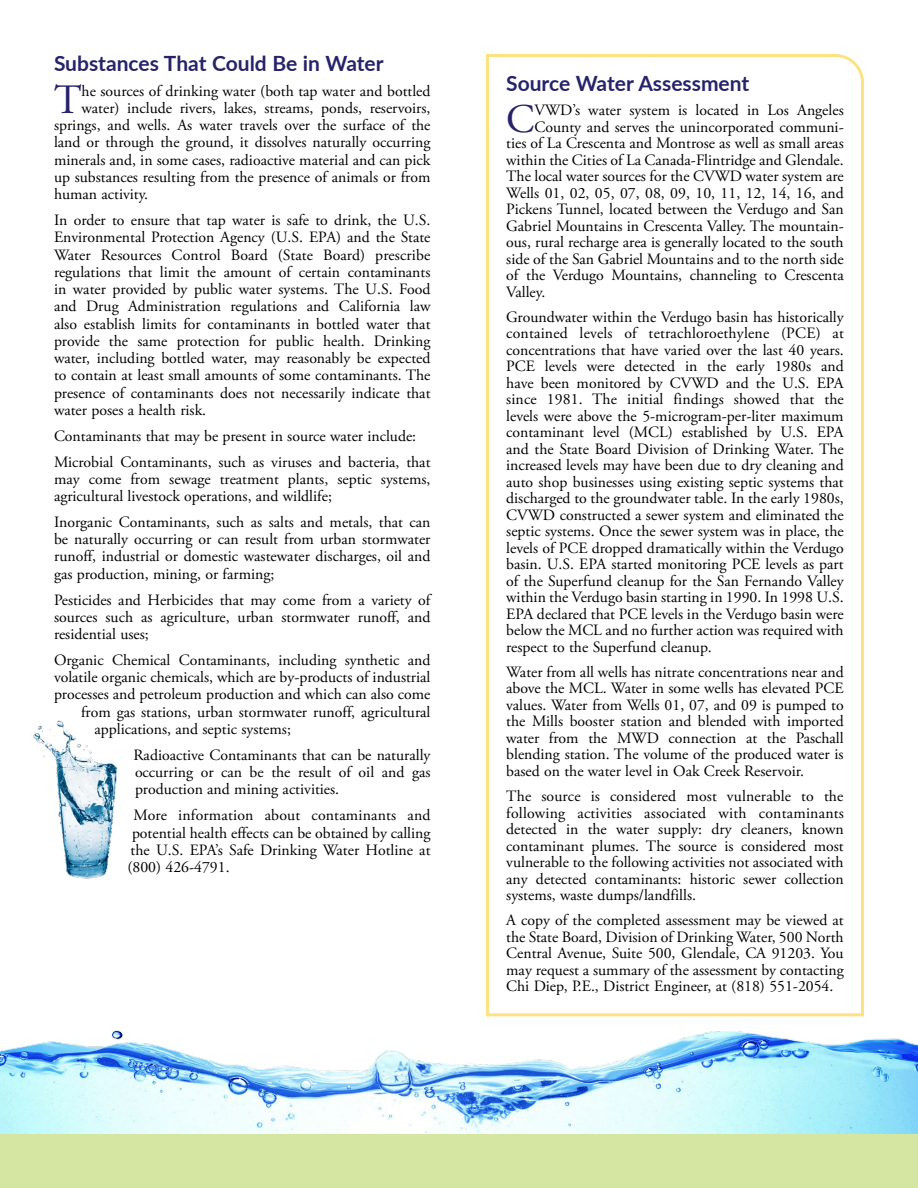
<style>
.page{position:relative;width:918px;height:1188px;background:#fff}
.page>*{position:absolute;margin:0;border:0;box-sizing:border-box;transform-origin:0 0}
.First_Paragraph_23{font:41.7px "Adobe Garamond Pro";color:#27236a}
.First_Paragraph_23-2{font:40.65px "Adobe Garamond Pro";color:#27236a}
.Article_Head_23_Blue{font:700 21px "Lato";color:#27236a}
.Paragraphs_23{font:15.75px/16.5px "Adobe Garamond Pro";color:#000;text-align:justify}
.First_Paragraph_23-3{font:15.75px "Adobe Garamond Pro";color:#000}
</style>
<div class="page">
<img style="left:0;top:1030px;width:918px;height:104px">
<div style="left:0;top:1134px;width:918px;height:54px;background:#d5e6a3"></div>
<img style="left:30px;top:721px;width:87px;height:158px">
<svg style="left:486px;top:54px;width:378px;height:963px"></svg>
<p class="Article_Head_23_Blue" style="left:54px;top:48px;width:331px">Substances That Could Be in Water</p>
<p class="First_Paragraph_23" style="left:54px;top:75px;width:29px">T</p>
<p class="First_Paragraph_23-3" style="left:82px;top:81px;width:350px">he sources of drinking water (both tap water and bottled</p>
<p class="First_Paragraph_23-3" style="left:82px;top:98px;width:350px">water) include rivers, lakes, streams, ponds, reservoirs,</p>
<p class="First_Paragraph_23-3" style="left:54px;top:116px;width:378px">springs, and wells. As water travels over the surface of the</p>
<p class="First_Paragraph_23-3" style="left:54px;top:133px;width:378px">land or through the ground, it dissolves naturally occurring</p>
<p class="First_Paragraph_23-3" style="left:54px;top:150px;width:378px">minerals and, in some cases, radioactive material and can pick</p>
<p class="First_Paragraph_23-3" style="left:54px;top:167px;width:378px">up substances resulting from the presence of animals or from</p>
<p class="First_Paragraph_23-3" style="left:54px;top:185px;width:96px">human activity.</p>
<p class="Paragraphs_23" style="left:54px;top:212px;width:378px;line-height:17.2px">In order to ensure that tap water is safe to drink, the U.S.<br>Environmental Protection Agency (U.S. EPA) and the State Water Resources Control Board (State Board) prescribe regulations that limit the amount of certain contaminants in water provided by public water systems. The U.S. Food and Drug Administration regulations and California law also establish limits for contaminants in bottled water that provide the same protection for public health. Drinking water, including bottled water, may reasonably be expected to contain at least small amounts of some contaminants. The presence of contaminants does not necessarily indicate that water poses a health risk.</p>
<p class="Paragraphs_23" style="left:54px;top:428px;width:364px">Contaminants that may be present in source water include:</p>
<p class="Paragraphs_23" style="left:54px;top:454px;width:378px;line-height:17.2px">Microbial Contaminants, such as viruses and bacteria, that may come from sewage treatment plants, septic systems, agricultural livestock operations, and wildlife;</p>
<p class="Paragraphs_23" style="left:54px;top:514px;width:378px;line-height:17.2px">Inorganic Contaminants, such as salts and metals, that can be naturally occurring or can result from urban stormwater runoff, industrial or domestic wastewater discharges, oil and gas production, mining, or farming;</p>
<p class="Paragraphs_23" style="left:54px;top:592px;width:378px;line-height:17.2px">Pesticides and Herbicides that may come from a variety of sources such as agriculture, urban stormwater runoff, and residential uses;</p>
<p class="Paragraphs_23" style="left:54px;top:652px;width:378px">Organic Chemical Contaminants, including synthetic and</p>
<p class="Paragraphs_23" style="left:54px;top:670px;width:378px">volatile organic chemicals, which are by-products of industrial</p>
<p class="Paragraphs_23" style="left:54px;top:687px;width:378px">processes and petroleum production and which can also come</p>
<p class="Paragraphs_23" style="left:81px;top:704px;width:351px">from gas stations, urban stormwater runoff, agricultural</p>
<p class="Paragraphs_23" style="left:94px;top:721px;width:198px">applications, and septic systems;</p>
<p class="Paragraphs_23" style="left:134px;top:747px;width:299px;line-height:17.2px">Radioactive Contaminants that can be naturally occurring or can be the result of oil and gas production and mining activities.</p>
<p class="Paragraphs_23" style="left:128px;top:807px;width:305px;line-height:17.2px;text-indent:6px">More information about contaminants and potential health effects can be obtained by calling the U.S. EPA’s Safe Drinking Water Hotline at (800) 426-4791.</p>
<p class="Article_Head_23_Blue" style="left:506px;top:68px;width:245px">Source Water Assessment</p>
<p class="First_Paragraph_23-2" style="left:506px;top:94px;width:30px">C</p>
<p class="First_Paragraph_23-3" style="left:535px;top:101px;width:311px">VWD’s water system is located in Los Angeles</p>
<p class="First_Paragraph_23-3" style="left:535px;top:117px;width:311px">County and serves the unincorporated communi-</p>
<p class="First_Paragraph_23-3" style="left:506px;top:134px;width:339px">ties of La Crescenta and Montrose as well as small areas</p>
<p class="First_Paragraph_23-3" style="left:506px;top:150px;width:339px">within the Cities of La Canada-Flintridge and Glendale.</p>
<p class="First_Paragraph_23-3" style="left:506px;top:167px;width:339px">The local water sources for the CVWD water system are</p>
<p class="First_Paragraph_23-3" style="left:506px;top:183px;width:339px">Wells 01, 02, 05, 07, 08, 09, 10, 11, 12, 14, 16, and</p>
<p class="First_Paragraph_23-3" style="left:506px;top:200px;width:339px">Pickens Tunnel, located between the Verdugo and San</p>
<p class="First_Paragraph_23-3" style="left:506px;top:216px;width:339px">Gabriel Mountains in Crescenta Valley. The mountain-</p>
<p class="First_Paragraph_23-3" style="left:506px;top:233px;width:339px">ous, rural recharge area is generally located to the south</p>
<p class="First_Paragraph_23-3" style="left:506px;top:249px;width:339px">side of the San Gabriel Mountains and to the north side</p>
<p class="First_Paragraph_23-3" style="left:506px;top:266px;width:339px">of the Verdugo Mountains, channeling to Crescenta</p>
<p class="First_Paragraph_23-3" style="left:506px;top:282px;width:41px">Valley.</p>
<p class="Paragraphs_23" style="left:506px;top:309px;width:339px">Groundwater within the Verdugo basin has historically contained levels of tetrachloroethylene (PCE) at concentrations that have varied over the last 40 years.<br>PCE levels were detected in the early 1980s and have been monitored by CVWD and the U.S. EPA since 1981. The initial findings showed that the levels were above the 5-microgram-per-liter maximum contaminant level (MCL) established by U.S. EPA and the State Board Division of Drinking Water. The increased levels may have been due to dry cleaning and auto shop businesses using existing septic systems that discharged to the groundwater table. In the early 1980s, CVWD constructed a sewer system and eliminated the septic systems. Once the sewer system was in place, the levels of PCE dropped dramatically within the Verdugo basin. U.S. EPA started monitoring PCE levels as part of the Superfund cleanup for the San Fernando Valley within the Verdugo basin starting in 1990. In 1998 U.S.<br>EPA declared that PCE levels in the Verdugo basin were below the MCL and no further action was required with respect to the Superfund cleanup.</p>
<p class="Paragraphs_23" style="left:506px;top:664px;width:339px">Water from all wells has nitrate concentrations near and above the MCL. Water in some wells has elevated PCE values. Water from Wells 01, 07, and 09 is pumped to the Mills booster station and blended with imported water from the MWD connection at the Paschall blending station. The volume of the produced water is based on the water level in Oak Creek Reservoir.</p>
<p class="Paragraphs_23" style="left:506px;top:788px;width:339px">The source is considered most vulnerable to the following activities associated with contaminants detected in the water supply: dry cleaners, known contaminant plumes. The source is considered most vulnerable to the following activities not associated with any detected contaminants: historic sewer collection systems, waste dumps/landfills.</p>
<p class="Paragraphs_23" style="left:506px;top:913px;width:339px">A copy of the completed assessment may be viewed at the State Board, Division of Drinking Water, 500 North Central Avenue, Suite 500, Glendale, CA 91203. You may request a summary of the assessment by contacting Chi Diep, P.E., District Engineer, at (818) 551-2054.</p>
</div>
